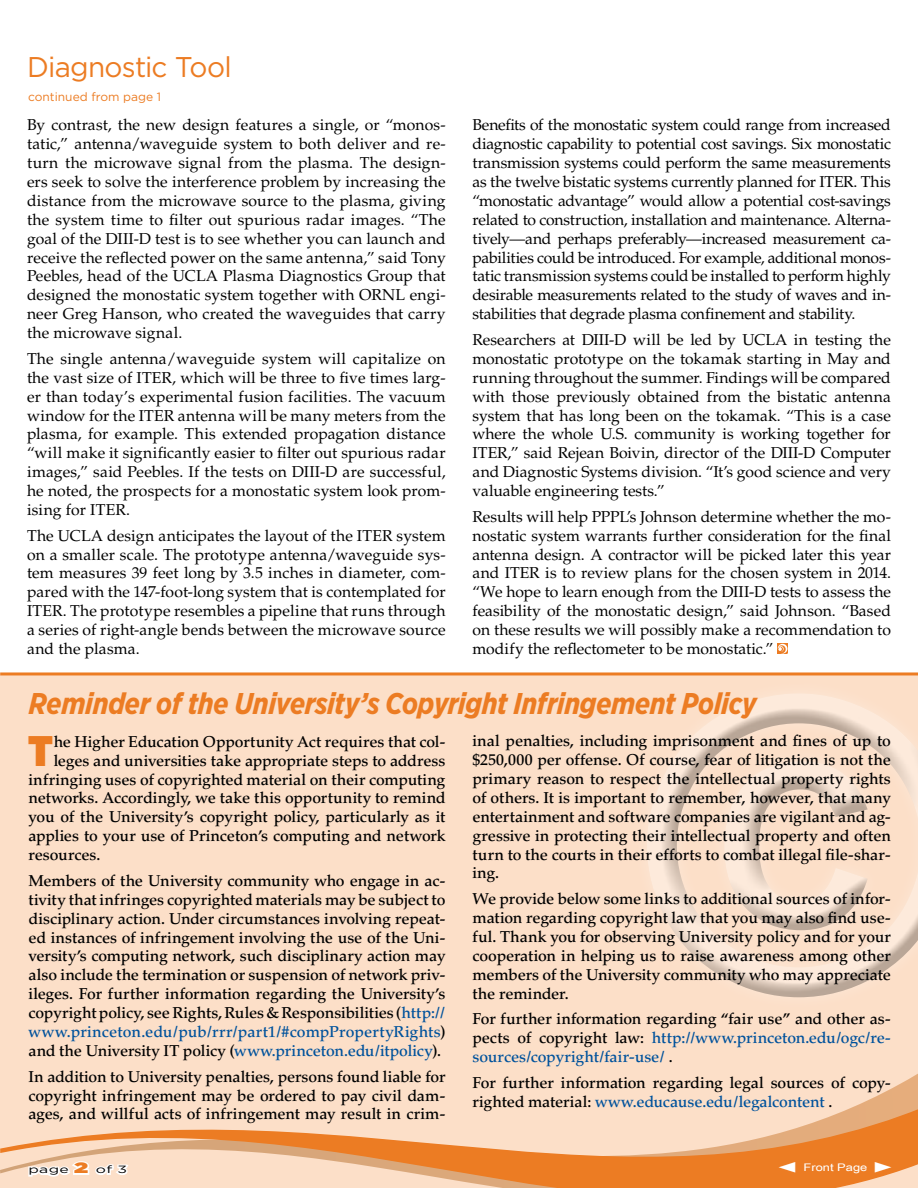
<style>
.page{position:relative;width:918px;height:1188px;background:#fff}
.page>*{position:absolute;margin:0;border:0;box-sizing:border-box;transform-origin:0 0}
.t1{font:900 42.75px "Gotham Narrow";color:#ec7c23}
.t2{font:italic 700 30px "Gotham Narrow";letter-spacing:-.02em;color:#ec7c23}
.t3{font:28.5px "Gotham";letter-spacing:-.025em;color:#ec7c23}
.t4{font:15.75px/18.9px "Palatino LT Std";color:#000;text-align:justify}
.t5{font:500 15.75px/18.9px "Palatino LT Std";letter-spacing:-.01em;color:#000;text-align:justify}
.t6{font:12px "Gotham";color:#ec7c23}
.t7{font:10.5px "Arial Narrow";color:#fff;scale:1.5 1}
.t8{font:10.5px "Gotham";letter-spacing:.02em;color:#000;scale:1.5 1}
.s1{color:#00529c}
.s2{font-weight:900;font-size:15px;color:#ec7c23}
.s3{font-family:"Minion Pro";font-size:22.5px}
</style>
<div class="page">
<div style="left:0;top:675px;width:918px;height:513px;background:#fcdfc8"></div>
<svg style="left:0;top:1078px;width:918px;height:110px"></svg>
<svg style="left:27px;top:1160px;width:106px;height:18px"></svg>
<svg style="left:777px;top:643px;width:11px;height:11px"></svg>
<svg style="left:778px;top:644px;width:9px;height:10px"></svg>
<hr style="left:0;top:672px;width:918px;height:3px;background:#ec7c23">
<div style="left:646px;top:692px;width:272px;height:290px;background:#fff;opacity:.75"></div>
<div style="left:650px;top:708px;width:268px;height:290px;background:#000;opacity:.75"></div>
<svg style="left:875px;top:1162px;width:16px;height:11px"></svg>
<h3 class="t3" style="left:27px;top:48px;width:206px">Diagnostic Tool</h3>
<p class="t6" style="left:28px;top:89px;width:134px">continued from page 1</p>
<p class="t4" style="left:27px;top:116px;width:420px">By contrast, the new design features a single, or “monos&shy;tatic,” antenna/waveguide system to both deliver and re&shy;turn the microwave signal from the plasma. The design&shy;ers seek to solve the interference problem by increasing the distance from the microwave source to the plasma, giving the system time to filter out spurious radar images. “The goal of the DIII-D test is to see whether you can launch and receive the reflected power on the same antenna,” said Tony Peebles, head of the UCLA Plasma Diagnostics Group that designed the monostatic system together with ORNL engi&shy;neer Greg Hanson, who created the waveguides that carry the microwave signal.</p>
<p class="t4" style="left:27px;top:349px;width:420px">The single antenna/waveguide system will capitalize on the vast size of ITER, which will be three to five times larg&shy;er than today’s experimental fusion facilities. The vacuum window for the ITER antenna will be many meters from the plasma, for example. This extended propagation distance “will make it significantly easier to filter out spurious radar images,” said Peebles. If the tests on DIII-D are successful, he noted, the prospects for a monostatic system look prom&shy;ising for ITER.</p>
<p class="t4" style="left:27px;top:526px;width:420px">The UCLA design anticipates the layout of the ITER system on a smaller scale. The prototype antenna/waveguide sys&shy;tem measures 39 feet long by 3.5 inches in diameter, com&shy;pared with the 147-foot-long system that is contemplated for ITER. The prototype resembles a pipeline that runs through a series of right-angle bends between the microwave source and the plasma.</p>
<p class="t4" style="left:473px;top:116px;width:420px">Benefits of the monostatic system could range from increased diagnostic capability to potential cost savings. Six monostatic transmission systems could perform the same measurements as the twelve bistatic systems currently planned for ITER. This “monostatic advantage” would allow a potential cost-savings related to construction, installation and maintenance. Alterna&shy;tively—and perhaps preferably—increased measurement ca&shy;pabilities could be introduced. For example, additional monos&shy;tatic transmission systems could be installed to perform highly desirable measurements related to the study of waves and in&shy;stabilities that degrade plasma confinement and stability.</p>
<p class="t4" style="left:473px;top:330px;width:420px">Researchers at DIII-D will be led by UCLA in testing the monostatic prototype on the tokamak starting in May and running throughout the summer. Findings will be compared with those previously obtained from the bistatic antenna system that has long been on the tokamak. “This is a case where the whole U.S. community is working together for ITER,” said Rejean Boivin, director of the DIII-D Computer and Diagnostic Systems division. “It’s good science and very valuable engineering tests.”</p>
<p class="t4" style="left:473px;top:507px;width:420px">Results will help PPPL’s Johnson determine whether the mo&shy;nostatic system warrants further consideration for the final antenna design. A contractor will be picked later this year and ITER is to review plans for the chosen system in 2014. “We hope to learn enough from the DIII-D tests to assess the feasibility of the monostatic design,” said Johnson. “Based on these results we will possibly make a recommendation to modify the reflectometer to be monostatic.”</p>
<h2 class="t2" style="left:28px;top:684px;width:730px">Reminder of the University’s Copyright Infringement Policy</h2>
<p class="t5" style="left:472px;top:732px;width:420px">inal penalties, including imprisonment and fines of up to $250,000 per offense. Of course, fear of litigation is not the primary reason to respect the intellectual property rights of others. It is important to remember, however, that many entertainment and software companies are vigilant and ag&shy;gressive in protecting their intellectual property and often turn to the courts in their efforts to combat illegal file-shar&shy;ing.</p>
<p class="t5" style="left:472px;top:890px;width:420px">We provide below some links to additional sources of infor&shy;mation regarding copyright law that you may also find use&shy;ful. Thank you for observing University policy and for your cooperation in helping us to raise awareness among other members of the University community who may appreciate the reminder.</p>
<p class="t5" style="left:472px;top:1010px;width:420px">For further information regarding “fair use” and other as&shy;pects of copyright law: <span class="s1">http://www.princeton.edu/ogc/re&shy;sources/copyright/fair-use/</span> .</p>
<p class="t5" style="left:472px;top:1073px;width:420px">For further information regarding legal sources of copy&shy;righted material: <span class="s1">www.educause.edu/legalcontent</span> .</p>
<h1 class="t1" style="left:28px;top:722px;width:26px">T</h1>
<p class="t5" style="left:54px;top:732px;width:393px">he Higher Education Opportunity Act requires that col-</p>
<p class="t5" style="left:54px;top:751px;width:393px">leges and universities take appropriate steps to address</p>
<p class="t5" style="left:28px;top:770px;width:418px">infringing uses of copyrighted material on their computing</p>
<p class="t5" style="left:28px;top:789px;width:418px">networks. Accordingly, we take this opportunity to remind</p>
<p class="t5" style="left:28px;top:808px;width:418px">you of the University’s copyright policy, particularly as it</p>
<p class="t5" style="left:28px;top:827px;width:418px">applies to your use of Princeton’s computing and network</p>
<p class="t5" style="left:28px;top:846px;width:73px">resources.</p>
<p class="t5" style="left:28px;top:871px;width:419px">Members of the University community who engage in ac&shy;tivity that infringes copyrighted materials may be subject to disciplinary action. Under circumstances involving repeat&shy;ed instances of infringement involving the use of the Uni&shy;versity’s computing network, such disciplinary action may also include the termination or suspension of network priv&shy;ileges. For further information regarding the University’s copyright policy, see Rights, Rules &amp; Responsibilities (<span class="s1">http:// www.princeton.edu/pub/rrr/part1/#compPropertyRights</span>) and the University IT policy (<span class="s1">www.princeton.edu/itpolicy</span>).</p>
<p class="t5" style="left:28px;top:1067px;width:418px">In addition to University penalties, persons found liable for copyright infringement may be ordered to pay civil dam&shy;ages, and willful acts of infringement may result in crim-</p>
<p class="t8" style="left:28px;top:1163px;width:67px">page <span class="s2">2</span> of 3</p>
<p class="t7" style="left:778px;top:1161px;width:61px"><span class="s3">←</span> Front Page</p>
</div>
